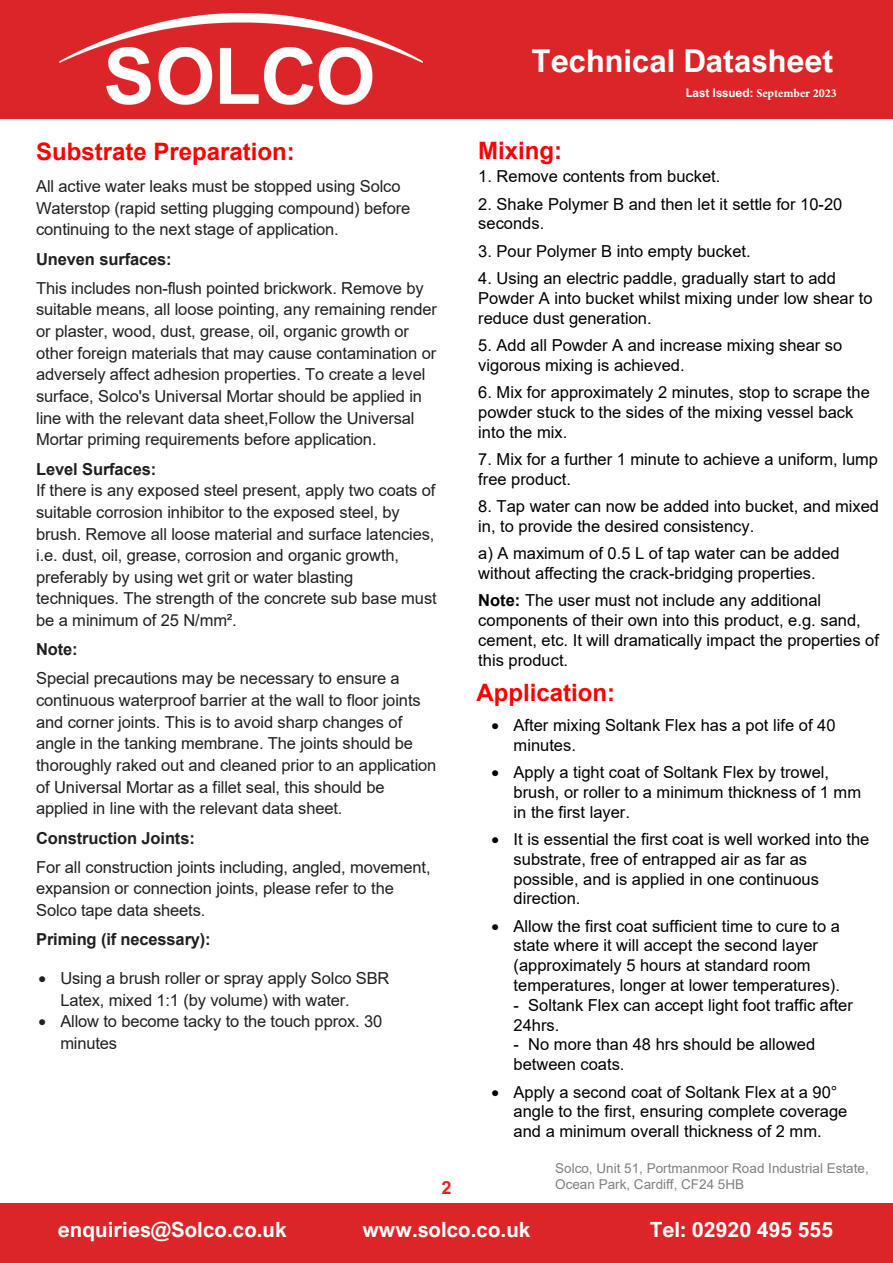
<style>
.page{position:relative;width:893px;height:1263px;background:#fff}
.page>*{position:absolute;margin:0;border:0;box-sizing:border-box;transform-origin:0 0}
.t1{font:700 31.5px "Arial Nova";color:#fff}
.t2{font:700 24px "Arial";color:#f00}
.t3{font:700 24px "Arial";color:#f00}
.t4{font:700 21px "Arial Nova";color:#fff}
.t5{font:700 18px "Arial Nova";color:#da262a}
.t6{font:16.5px/19.8px "Arial";color:#000}
.t7{font:16.5px/21.6px "Arial";letter-spacing:-.01em;color:#231f20}
.t8{font:700 16.5px "Arial";letter-spacing:-.01em;color:#231f20}
.t9{font:13.5px/16.2px "Arial";color:#808080}
.t10{font:700 12px "Minion Pro";color:#fff}
.s1{font-family:"Arial Nova"}
.s2{font-weight:700}
</style>
<div class="page">
<div style="left:0;top:0;width:893px;height:118px;background:#db2528"></div>
<img style="left:60px;top:14px;width:363px;height:90px">
<div style="left:0;top:1203px;width:893px;height:60px;background:#db2528"></div>
<p class="t1" style="left:532px;top:43px;width:303px">Technical Datasheet</p>
<h2 class="t2" style="left:36px;top:135px;width:260px">Substrate Preparation:</h2>
<p class="t7" style="left:36px;top:175px;width:375px">All active water leaks must be stopped using Solco<br>Waterstop (rapid setting plugging compound) before continuing to the next stage of application.</p>
<p class="t8" style="left:36px;top:247px;width:137px">Uneven surfaces:</p>
<p class="t7" style="left:36px;top:277px;width:402px">This includes non-flush pointed brickwork. Remove by suitable means, all loose pointing, any remaining render or plaster, wood, dust, grease, oil, organic growth or other foreign materials that may cause contamination or adversely affect adhesion properties. To create a level surface, Solco's Universal Mortar should be applied in line with the relevant data sheet,Follow the Universal Mortar priming requirements before application.</p>
<p class="t8" style="left:36px;top:457px;width:122px">Level Surfaces:</p>
<p class="t7" style="left:36px;top:479px;width:402px">If there is any exposed steel present, apply two coats of suitable corrosion inhibitor to the exposed steel, by brush. Remove all loose material and surface latencies, i.e. dust, oil, grease, corrosion and organic growth, preferably by using wet grit or water blasting techniques. The strength of the concrete sub base must be a minimum of 25 N/mm².</p>
<p class="t8" style="left:36px;top:638px;width:43px">Note:</p>
<p class="t7" style="left:36px;top:668px;width:402px">Special precautions may be necessary to ensure a continuous waterproof barrier at the wall to floor joints and corner joints. This is to avoid sharp changes of angle in the tanking membrane. The joints should be thoroughly raked out and cleaned prior to an application of Universal Mortar as a fillet seal, this should be applied in line with the relevant data sheet.</p>
<p class="t8" style="left:36px;top:826px;width:160px">Construction Joints:</p>
<p class="t7" style="left:36px;top:856px;width:396px">For all construction joints including, angled, movement, expansion or connection joints, please refer to the<br>Solco tape data sheets.</p>
<p class="t8" style="left:36px;top:928px;width:176px">Priming (if necessary):</p>
<p class="t7" style="left:60px;top:967px;width:331px;text-indent:-22px">• Using a brush roller or spray apply Solco SBR<br>Latex, mixed 1:1 (by volume) with water.</p>
<p class="t7" style="left:60px;top:1011px;width:323px;text-indent:-22px">• Allow to become tacky to the touch pprox. 30 minutes</p>
<p class="t5" style="left:441px;top:1177px;width:12px">2</p>
<p class="t10" style="left:686px;top:85px;width:152px"><span class="s1">Last Issued:</span> September 2023</p>
<h2 class="t3" style="left:478px;top:134px;width:85px">Mixing:</h2>
<p class="t6" style="left:478px;top:166px;width:244px">1. Remove contents from bucket.</p>
<p class="t6" style="left:478px;top:194px;width:366px">2. Shake Polymer B and then let it settle for 10-20 seconds.</p>
<p class="t6" style="left:478px;top:241px;width:274px">3. Pour Polymer B into empty bucket.</p>
<p class="t6" style="left:478px;top:268px;width:396px">4. Using an electric paddle, gradually start to add<br>Powder A into bucket whilst mixing under low shear to reduce dust generation.</p>
<p class="t6" style="left:478px;top:335px;width:366px">5. Add all Powder A and increase mixing shear so vigorous mixing is achieved.</p>
<p class="t6" style="left:478px;top:382px;width:393px">6. Mix for approximately 2 minutes, stop to scrape the powder stuck to the sides of the mixing vessel back into the mix.</p>
<p class="t6" style="left:478px;top:449px;width:401px">7. Mix for a further 1 minute to achieve a uniform, lump free product.</p>
<p class="t6" style="left:478px;top:496px;width:402px">8. Tap water can now be added into bucket, and mixed in, to provide the desired consistency.</p>
<p class="t6" style="left:478px;top:543px;width:363px">a) A maximum of 0.5 L of tap water can be added without affecting the crack-bridging properties.</p>
<p class="t6" style="left:478px;top:590px;width:402px"><span class="s2">Note:</span> The user must not include any additional components of their own into this product, e.g. sand, cement, etc. It will dramatically impact the properties of this product.</p>
<h2 class="t2" style="left:477px;top:675px;width:140px">Application:</h2>
<p class="t6" style="left:514px;top:715px;width:323px;text-indent:-22px">• After mixing Soltank Flex has a pot life of 40 minutes.</p>
<p class="t6" style="left:514px;top:762px;width:349px;text-indent:-22px">• Apply a tight coat of Soltank Flex by trowel, brush, or roller to a minimum thickness of 1 mm in the first layer.</p>
<p class="t6" style="left:514px;top:829px;width:357px;text-indent:-22px">• It is essential the first coat is well worked into the substrate, free of entrapped air as far as possible, and is applied in one continuous direction.</p>
<p class="t6" style="left:514px;top:916px;width:328px;text-indent:-22px">• Allow the first coat sufficient time to cure to a state where it will accept the second layer (approximately 5 hours at standard room temperatures, longer at lower temperatures).</p>
<p class="t6" style="left:514px;top:995px;width:341px">- Soltank Flex can accept light foot traffic after<br>24hrs.</p>
<p class="t6" style="left:514px;top:1035px;width:303px">- No more than 48 hrs should be allowed between coats.</p>
<p class="t6" style="left:514px;top:1082px;width:335px;text-indent:-22px">• Apply a second coat of Soltank Flex at a 90° angle to the first, ensuring complete coverage and a minimum overall thickness of 2 mm.</p>
<p class="t9" style="left:555px;top:1159px;width:315px">Solco, Unit 51, Portmanmoor Road Industrial Estate,<br>Ocean Park, Cardiff, CF24 5HB</p>
<p class="t4" style="left:58px;top:1217px;width:230px">enquiries@Solco.co.uk</p>
<p class="t4" style="left:362px;top:1217px;width:170px">www.solco.co.uk</p>
<p class="t4" style="left:650px;top:1217px;width:185px">Tel: 02920 495 555</p>
</div>
